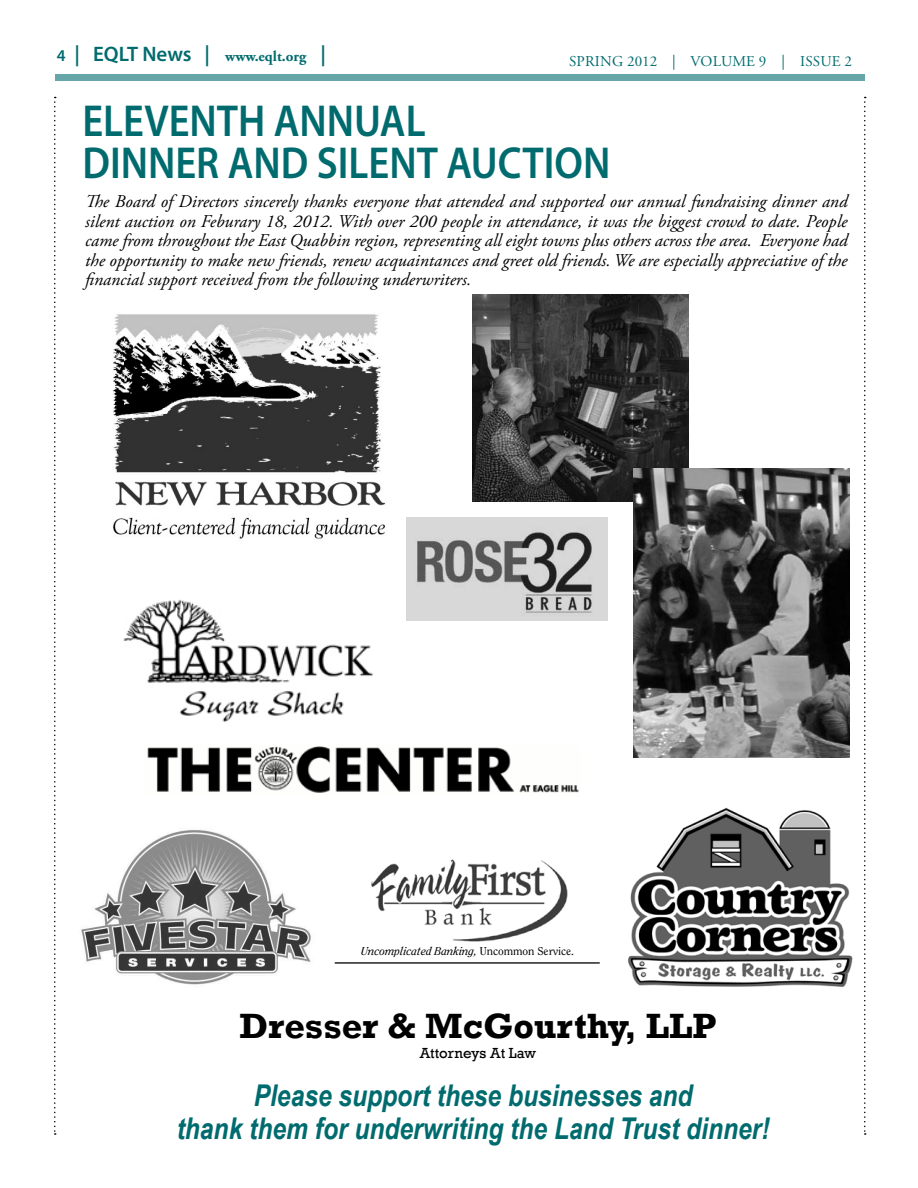
<style>
.page{position:relative;width:918px;height:1188px;background:#fff}
.page>*{position:absolute;margin:0;border:0;box-sizing:border-box;transform-origin:0 0}
.t1{font:600 45px/42px "Myriad Pro";color:#006b6e;scale:.9 1}
.t2{font:700 36px "Rockwell";color:#000}
.t3{font:italic 700 30px/33px "Arial Narrow";color:#006b6e;text-align:center}
.t4{font:italic 18px/19.5px "Adobe Garamond Pro";color:#000;text-align:justify}
.t5{font:15px "Adobe Garamond Pro";color:#006b6e}
.t6{font:700 15px "Adobe Garamond Pro";color:#006b6e}
.t7{font:15px "Rockwell";color:#000}
.t8{font:italic 11.4px "Clearface";color:#000}
.s1{font-family:"Myriad Pro";font-weight:600;font-size:16.5px}
.s2{font-family:"Myriad Pro";font-weight:600;font-size:21px}
.s3{font-style:normal}
</style>
<div class="page">
<div style="left:55px;top:74px;width:810px;height:7px;background:#66a6a8"></div>
<svg style="left:54px;top:97px;width:2px;height:1038px"></svg>
<svg style="left:864px;top:97px;width:2px;height:1038px"></svg>
<img style="left:113px;top:314px;width:299px;height:225px">
<img style="left:406px;top:518px;width:202px;height:103px">
<img style="left:81px;top:830px;width:230px;height:155px">
<img style="left:147px;top:746px;width:432px;height:47px">
<img style="left:628px;top:807px;width:225px;height:180px">
<img style="left:371px;top:859px;width:197px;height:83px">
<hr style="left:335px;top:962px;width:265px;height:2px;background:#000">
<img style="left:123px;top:600px;width:250px;height:122px">
<img style="left:472px;top:294px;width:216px;height:207px">
<img style="left:633px;top:468px;width:216px;height:290px">
<p class="t6" style="left:57px;top:48px;width:271px"><span class="s1">4</span> <span class="s2">| EQLT News |</span> www.eqlt.org <span class="s2">|</span></p>
<p class="t5" style="left:569px;top:52px;width:10px">SPRING</p>
<p class="t5" style="left:627px;top:52px;width:226px">2012 | VOLUME 9 | ISSUE 2</p>
<h1 class="t1" style="left:82px;top:99px;width:588px">ELEVENTH ANNUAL<br>DINNER AND SILENT AUCTION</h1>
<p class="t4" style="left:85px;top:192px;width:764px">The Board of Directors sincerely thanks everyone that attended and supported our annual fundraising dinner and silent auction on Feburary 18, 2012. With over 200 people in attendance, it was the biggest crowd to date. People came from throughout the East Quabbin region, representing all eight towns plus others across the area. Everyone had the opportunity to make new friends, renew acquaintances and greet old friends. We are especially appreciative of the financial support received from the following underwriters.</p>
<p class="t8" style="left:361px;top:945px;width:214px">Uncomplicated Banking, <span class="s3">Uncommon Service.</span></p>
<h2 class="t2" style="left:239px;top:1004px;width:479px">Dresser &amp; McGourthy, LLP</h2>
<p class="t7" style="left:420px;top:1044px;width:118px">Attorneys At Law</p>
<h3 class="t3" style="left:177px;top:1077px;width:594px">Please support these businesses and<br>thank them for underwriting the Land Trust dinner!</h3>
</div>
